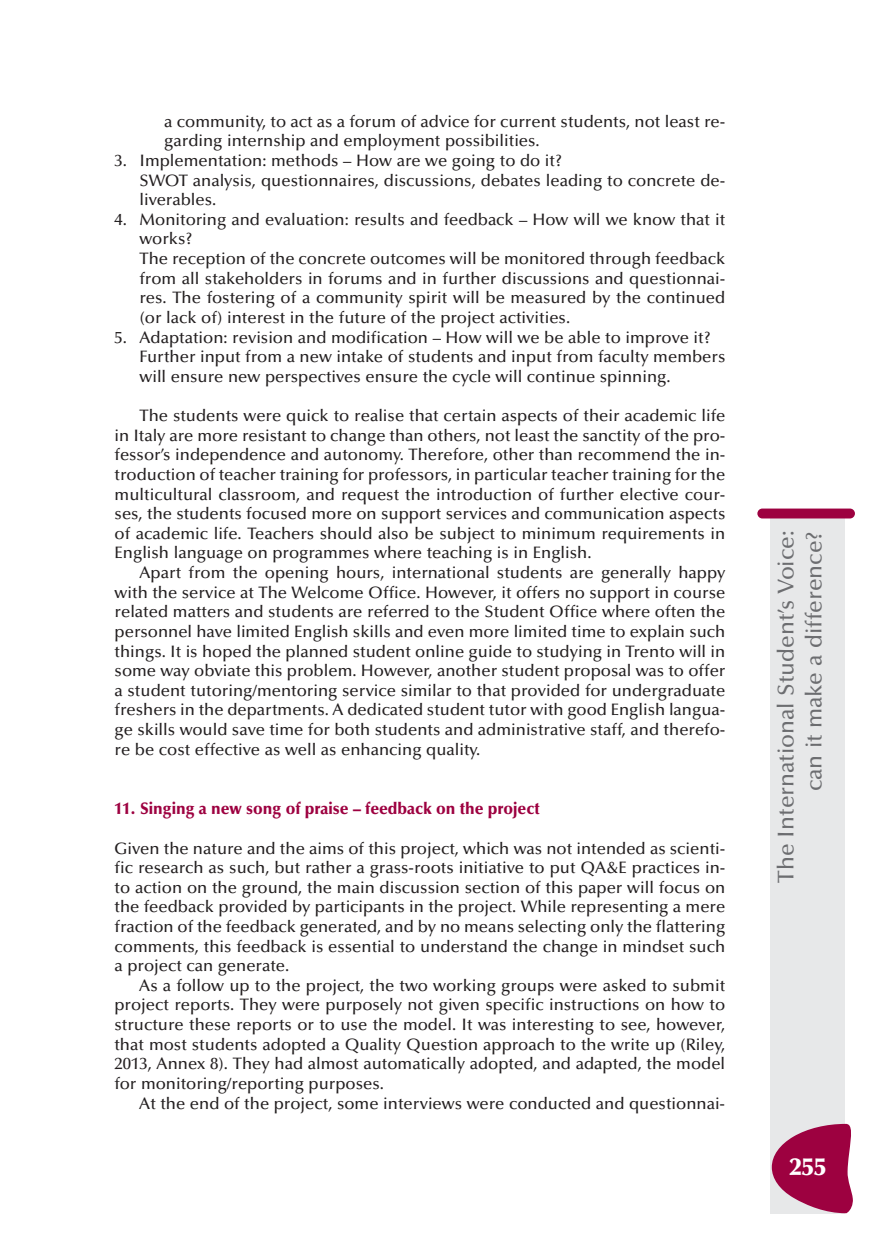
<style>
.page{position:relative;width:869px;height:1241px;background:#fff}
.page>*{position:absolute;margin:0;border:0;box-sizing:border-box;transform-origin:0 0}
.t1{font:900 24.5px "Optima";color:#fff}
.t2{font:500 22.75px/28px "Optima";color:#6c6d70;text-align:right}
.t3{font:500 16.62px/19.6px "Optima";color:#231f20}
.t4{font:900 16.62px "Optima";color:#9d0140;scale:.95 1}
</style>
<div class="page">
<div style="left:770px;top:516px;width:74px;height:697px;background:#e7e8e9"></div>
<div style="left:757px;top:508px;width:97px;height:10px;background:#9d0140;border-radius:5px"></div>
<svg style="left:771px;top:1123px;width:82px;height:89px"></svg>
<p class="t3" style="left:164px;top:113px;width:562px">a community, to act as a forum of advice for current students, not least re&shy;garding internship and employment possibilities.</p>
<p class="t3" style="left:139px;top:152px;width:587px;text-indent:-25px">3. Implementation: methods – How are we going to do it?<br>SWOT analysis, questionnaires, discussions, debates leading to concrete de&shy;liverables.</p>
<p class="t3" style="left:139px;top:211px;width:587px;text-indent:-25px">4. Monitoring and evaluation: results and feedback – How will we know that it works?<br>The reception of the concrete outcomes will be monitored through feedback from all stakeholders in forums and in further discussions and questionnai&shy;res. The fostering of a community spirit will be measured by the continued (or lack of) interest in the future of the project activities.</p>
<p class="t3" style="left:139px;top:329px;width:587px;text-indent:-25px">5. Adaptation: revision and modification – How will we be able to improve it?<br>Further input from a new intake of students and input from faculty members will ensure new perspectives ensure the cycle will continue spinning.</p>
<p class="t3" style="left:139px;top:407px;width:587px">The students were quick to realise that certain aspects of their academic life</p>
<p class="t3" style="left:115px;top:427px;width:612px">in Italy are more resistant to change than others, not least the sanctity of the pro-</p>
<p class="t3" style="left:115px;top:446px;width:612px">fessor’s independence and autonomy. Therefore, other than recommend the in-</p>
<p class="t3" style="left:115px;top:466px;width:612px">troduction of teacher training for professors, in particular teacher training for the</p>
<p class="t3" style="left:115px;top:486px;width:612px">multicultural classroom, and request the introduction of further elective cour-</p>
<p class="t3" style="left:115px;top:505px;width:612px">ses, the students focused more on support services and communication aspects</p>
<p class="t3" style="left:115px;top:525px;width:612px">of academic life. Teachers should also be subject to minimum requirements in</p>
<p class="t3" style="left:115px;top:544px;width:478px">English language on programmes where teaching is in English.</p>
<p class="t3" style="left:139px;top:564px;width:587px">Apart from the opening hours, international students are generally happy</p>
<p class="t3" style="left:115px;top:584px;width:612px">with the service at The Welcome Office. However, it offers no support in course</p>
<p class="t3" style="left:115px;top:603px;width:612px">related matters and students are referred to the Student Office where often the</p>
<p class="t3" style="left:115px;top:623px;width:612px">personnel have limited English skills and even more limited time to explain such</p>
<p class="t3" style="left:115px;top:642px;width:612px">things. It is hoped the planned student online guide to studying in Trento will in</p>
<p class="t3" style="left:115px;top:662px;width:612px">some way obviate this problem. However, another student proposal was to offer</p>
<p class="t3" style="left:114px;top:682px;width:612px">a student tutoring/mentoring service similar to that provided for undergraduate</p>
<p class="t3" style="left:114px;top:701px;width:612px">freshers in the departments. A dedicated student tutor with good English langua-</p>
<p class="t3" style="left:114px;top:721px;width:612px">ge skills would save time for both students and administrative staff, and therefo-</p>
<p class="t3" style="left:114px;top:740px;width:367px">re be cost effective as well as enhancing quality.</p>
<p class="t4" style="left:115px;top:801px;width:449px">11. Singing a new song of praise – feedback on the project</p>
<p class="t3" style="left:115px;top:839px;width:612px">Given the nature and the aims of this project, which was not intended as scienti-</p>
<p class="t3" style="left:114px;top:859px;width:612px">fic research as such, but rather a grass-roots initiative to put QA&amp;E practices in-</p>
<p class="t3" style="left:114px;top:878px;width:612px">to action on the ground, the main discussion section of this paper will focus on</p>
<p class="t3" style="left:114px;top:898px;width:612px">the feedback provided by participants in the project. While representing a mere</p>
<p class="t3" style="left:114px;top:918px;width:612px">fraction of the feedback generated, and by no means selecting only the flattering</p>
<p class="t3" style="left:114px;top:937px;width:612px">comments, this feedback is essential to understand the change in mindset such</p>
<p class="t3" style="left:114px;top:957px;width:176px">a project can generate.</p>
<p class="t3" style="left:139px;top:976px;width:587px">As a follow up to the project, the two working groups were asked to submit</p>
<p class="t3" style="left:114px;top:996px;width:612px">project reports. They were purposely not given specific instructions on how to</p>
<p class="t3" style="left:114px;top:1016px;width:612px">structure these reports or to use the model. It was interesting to see, however,</p>
<p class="t3" style="left:114px;top:1035px;width:612px">that most students adopted a Quality Question approach to the write up (Riley,</p>
<p class="t3" style="left:114px;top:1055px;width:612px">2013, Annex 8). They had almost automatically adopted, and adapted, the model</p>
<p class="t3" style="left:114px;top:1075px;width:271px">for monitoring/reporting purposes.</p>
<p class="t3" style="left:139px;top:1094px;width:587px">At the end of the project, some interviews were conducted and questionnai-</p>
<p class="t2" style="left:773px;top:882px;width:354px;rotate:-90deg">The International Student’s Voice: can it make a difference?</p>
<p class="t1" style="left:789px;top:1156px;width:38px">255</p>
</div>
